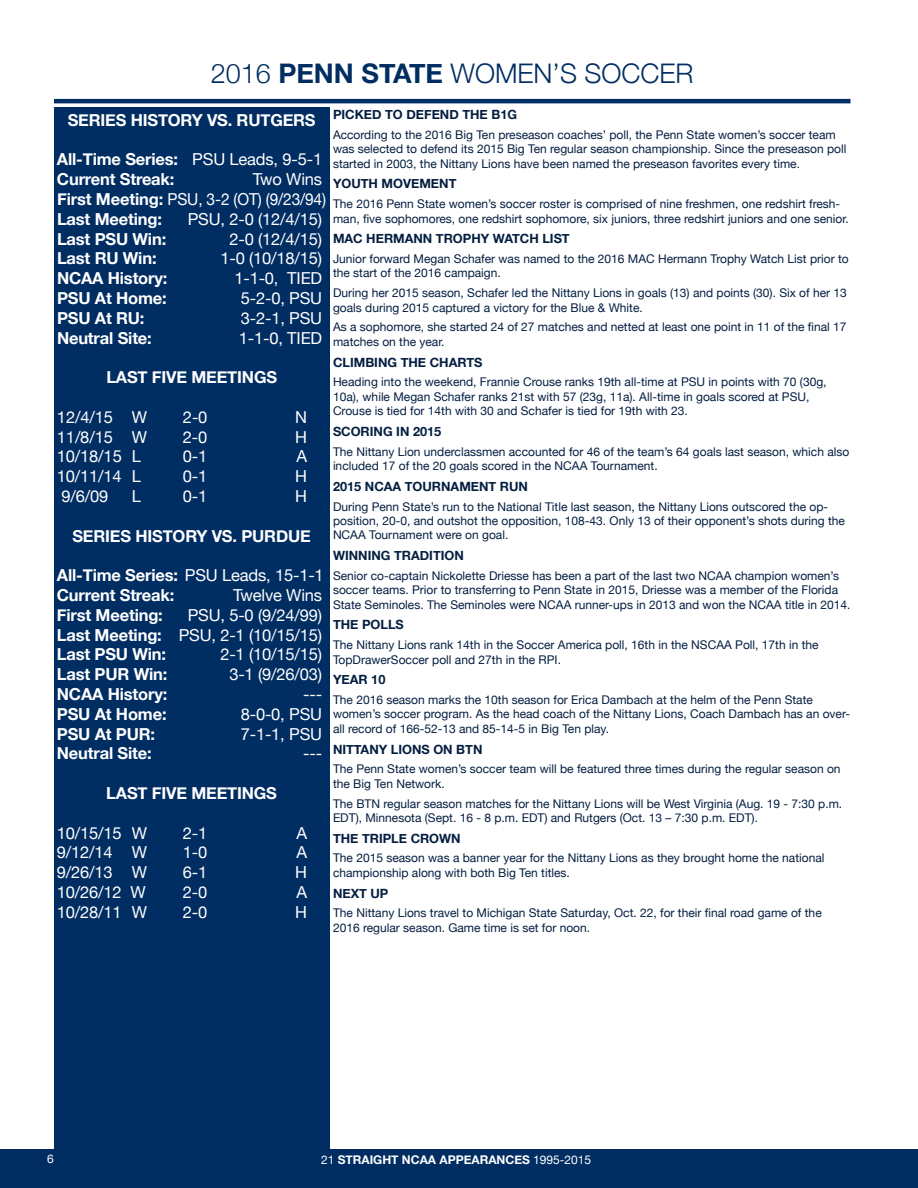
<style>
.page{position:relative;width:918px;height:1188px;background:#fff}
.page>*{position:absolute;margin:0;border:0;box-sizing:border-box;transform-origin:0 0}
.t1{font:300 27px "Helvetica Neue";color:#002d62}
.t2{font:16.5px/19.8px "Helvetica Neue";letter-spacing:-.01em;color:#fff}
.t3{font:700 16.5px/19.8px "Helvetica Neue";letter-spacing:-.01em;color:#fff}
.t4{font:700 12.75px "Helvetica Neue";color:#041e41}
.t5{font:12px/14.4px "Helvetica Neue";color:#041e41}
.t6{font:700 12px "Helvetica Neue";color:#fff}
.t7{font:12px "Helvetica Neue";color:#fff}
.s1{font-weight:700}
.s2{font-weight:400}
</style>
<div class="page">
<div style="left:0;top:1150px;width:918px;height:38px;background:#002d62"></div>
<hr style="left:54px;top:99px;width:796px;height:4px;background:#002d62">
<div style="left:54px;top:107px;width:275px;height:1043px;background:#002d62"></div>
<h1 class="t1" style="left:211px;top:57px;width:484px">2016 <span class="s1">PENN STATE</span> WOMEN’S SOCCER</h1>
<h2 class="t3" style="left:68px;top:110px;width:249px">SERIES HISTORY VS. RUTGERS</h2>
<h2 class="t3" style="left:57px;top:149px;width:267px">All-Time Series: <span class="s2">PSU Leads, 9-5-1<br></span>Current Streak:</h2>
<p class="t4" style="left:333px;top:107px;width:186px">PICKED TO DEFEND THE B1G</p>
<p class="t5" style="left:333px;top:127px;width:515px">According to the 2016 Big Ten preseason coaches’ poll, the Penn State women’s soccer team was selected to defend its 2015 Big Ten regular season championship. Since the preseason poll started in 2003, the Nittany Lions have been named the preseason favorites every time.</p>
<p class="t4" style="left:333px;top:176px;width:125px">YOUTH MOVEMENT</p>
<p class="t5" style="left:333px;top:197px;width:517px">The 2016 Penn State women’s soccer roster is comprised of nine freshmen, one redshirt fresh&shy;man, five sophomores, one redshirt sophomore, six juniors, three redshirt juniors and one senior.</p>
<p class="t4" style="left:333px;top:231px;width:238px">MAC HERMANN TROPHY WATCH LIST</p>
<p class="t5" style="left:333px;top:251px;width:517px">Junior forward Megan Schafer was named to the 2016 MAC Hermann Trophy Watch List prior to the start of the 2016 campaign.</p>
<p class="t5" style="left:333px;top:286px;width:515px">During her 2015 season, Schafer led the Nittany Lions in goals (13) and points (30). Six of her 13 goals during 2015 captured a victory for the Blue &amp; White.</p>
<p class="t5" style="left:333px;top:320px;width:515px">As a sophomore, she started 24 of 27 matches and netted at least one point in 11 of the final 17 matches on the year.</p>
<p class="t4" style="left:333px;top:354px;width:151px">CLIMBING THE CHARTS</p>
<p class="t5" style="left:333px;top:375px;width:495px">Heading into the weekend, Frannie Crouse ranks 19th all-time at PSU in points with 70 (30g,<br>10a), while Megan Schafer ranks 21st with 57 (23g, 11a). All-time in goals scored at PSU,<br>Crouse is tied for 14th with 30 and Schafer is tied for 19th with 23.</p>
<p class="t4" style="left:333px;top:423px;width:110px">SCORING IN 2015</p>
<p class="t5" style="left:333px;top:444px;width:518px">The Nittany Lion underclassmen accounted for 46 of the team’s 64 goals last season, which also included 17 of the 20 goals scored in the NCAA Tournament.</p>
<p class="t4" style="left:333px;top:478px;width:197px">2015 NCAA TOURNAMENT RUN</p>
<p class="t5" style="left:333px;top:499px;width:513px">During Penn State’s run to the National Title last season, the Nittany Lions outscored the op&shy;position, 20-0, and outshot the opposition, 108-43. Only 13 of their opponent’s shots during the<br>NCAA Tournament were on goal.</p>
<p class="t4" style="left:333px;top:548px;width:132px">WINNING TRADITION</p>
<p class="t5" style="left:333px;top:568px;width:519px">Senior co-captain Nickolette Driesse has been a part of the last two NCAA champion women’s soccer teams. Prior to transferring to Penn State in 2015, Driesse was a member of the Florida<br>State Seminoles. The Seminoles were NCAA runner-ups in 2013 and won the NCAA title in 2014.</p>
<p class="t4" style="left:333px;top:617px;width:72px">THE POLLS</p>
<p class="t5" style="left:333px;top:638px;width:487px">The Nittany Lions rank 14th in the Soccer America poll, 16th in the NSCAA Poll, 17th in the<br>TopDrawerSoccer poll and 27th in the RPI.</p>
<p class="t4" style="left:333px;top:672px;width:54px">YEAR 10</p>
<p class="t5" style="left:333px;top:692px;width:519px">The 2016 season marks the 10th season for Erica Dambach at the helm of the Penn State women’s soccer program. As the head coach of the Nittany Lions, Coach Dambach has an over&shy;all record of 166-52-13 and 85-14-5 in Big Ten play.</p>
<p class="t4" style="left:333px;top:741px;width:151px">NITTANY LIONS ON BTN</p>
<p class="t5" style="left:333px;top:762px;width:509px">The Penn State women’s soccer team will be featured three times during the regular season on the Big Ten Network.</p>
<p class="t5" style="left:333px;top:796px;width:511px">The BTN regular season matches for the Nittany Lions will be West Virginia (Aug. 19 - 7:30 p.m.<br>EDT), Minnesota (Sept. 16 - 8 p.m. EDT) and Rutgers (Oct. 13 – 7:30 p.m. EDT).</p>
<p class="t4" style="left:333px;top:830px;width:129px">THE TRIPLE CROWN</p>
<p class="t5" style="left:333px;top:851px;width:493px">The 2015 season was a banner year for the Nittany Lions as they brought home the national championship along with both Big Ten titles.</p>
<p class="t4" style="left:333px;top:885px;width:57px">NEXT UP</p>
<p class="t5" style="left:333px;top:906px;width:490px">The Nittany Lions travel to Michigan State Saturday, Oct. 22, for their final road game of the<br>2016 regular season. Game time is set for noon.</p>
<h2 class="t2" style="left:57px;top:169px;width:271px;text-indent:196px">Two Wins<br><span class="s1">First Meeting:</span> PSU, 3-2 (OT) (9/23/94)<br><span class="s1">Last Meeting:</span></h2>
<h2 class="t2" style="left:188px;top:209px;width:136px">PSU, 2-0 (12/4/15)</h2>
<h2 class="t3" style="left:57px;top:228px;width:111px">Last PSU Win:</h2>
<h2 class="t2" style="left:229px;top:229px;width:94px">2-0 (12/4/15)</h2>
<h2 class="t3" style="left:57px;top:248px;width:101px">Last RU Win:</h2>
<h2 class="t2" style="left:220px;top:248px;width:103px">1-0 (10/18/15)</h2>
<h2 class="t3" style="left:57px;top:268px;width:112px">NCAA History:</h2>
<h2 class="t2" style="left:234px;top:268px;width:89px">1-1-0, TIED</h2>
<h2 class="t3" style="left:57px;top:288px;width:111px">PSU At Home:</h2>
<h2 class="t2" style="left:241px;top:288px;width:83px">5-2-0, PSU</h2>
<h2 class="t3" style="left:57px;top:308px;width:89px">PSU At RU:</h2>
<h2 class="t2" style="left:241px;top:308px;width:83px">3-2-1, PSU</h2>
<h2 class="t3" style="left:57px;top:327px;width:96px">Neutral Site:</h2>
<h2 class="t2" style="left:239px;top:328px;width:85px">1-1-0, TIED</h2>
<h2 class="t3" style="left:106px;top:367px;width:172px">LAST FIVE MEETINGS</h2>
<h2 class="t2" style="left:57px;top:407px;width:92px">12/4/15 W</h2>
<h2 class="t2" style="left:183px;top:407px;width:26px">2-0</h2>
<h2 class="t2" style="left:295px;top:407px;width:13px">N</h2>
<h2 class="t2" style="left:57px;top:427px;width:92px">11/8/15 W</h2>
<h2 class="t2" style="left:183px;top:427px;width:26px">2-0</h2>
<h2 class="t2" style="left:295px;top:427px;width:13px">H</h2>
<h2 class="t2" style="left:57px;top:446px;width:86px">10/18/15 L</h2>
<h2 class="t2" style="left:183px;top:446px;width:26px">0-1</h2>
<h2 class="t2" style="left:296px;top:446px;width:12px">A</h2>
<h2 class="t2" style="left:57px;top:466px;width:86px">10/11/14 L</h2>
<h2 class="t2" style="left:183px;top:466px;width:26px">0-1</h2>
<h2 class="t2" style="left:295px;top:466px;width:13px">H</h2>
<h2 class="t2" style="left:61px;top:486px;width:48px">9/6/09</h2>
<h2 class="t2" style="left:132px;top:486px;width:11px">L</h2>
<h2 class="t2" style="left:183px;top:486px;width:26px">0-1</h2>
<h2 class="t2" style="left:295px;top:486px;width:13px">H</h2>
<h2 class="t3" style="left:72px;top:525px;width:240px">SERIES HISTORY VS. PURDUE</h2>
<h2 class="t3" style="left:57px;top:565px;width:268px">All-Time Series: <span class="s2">PSU Leads, 15-1-1<br></span>Current Streak:</h2>
<h2 class="t2" style="left:233px;top:585px;width:91px">Twelve Wins</h2>
<h2 class="t2" style="left:57px;top:605px;width:267px;text-align:justify;text-indent:131px">PSU, 5-0 (9/24/99)<br><span class="s1">Last Meeting:</span> PSU, 2-1 (10/15/15)<br><span class="s1">Last PSU Win:</span></h2>
<h2 class="t3" style="left:57px;top:605px;width:107px">First Meeting:</h2>
<h2 class="t2" style="left:220px;top:644px;width:103px">2-1 (10/15/15)</h2>
<h2 class="t3" style="left:57px;top:664px;width:112px">Last PUR Win:</h2>
<h2 class="t2" style="left:229px;top:664px;width:94px">3-1 (9/26/03)</h2>
<h2 class="t3" style="left:57px;top:684px;width:112px">NCAA History:</h2>
<h2 class="t2" style="left:303px;top:684px;width:20px">---</h2>
<h2 class="t3" style="left:57px;top:704px;width:111px">PSU At Home:</h2>
<h2 class="t2" style="left:241px;top:704px;width:83px">8-0-0, PSU</h2>
<h2 class="t3" style="left:57px;top:723px;width:100px">PSU At PUR:</h2>
<h2 class="t2" style="left:241px;top:724px;width:83px">7-1-1, PSU</h2>
<h2 class="t3" style="left:57px;top:743px;width:96px">Neutral Site:</h2>
<h2 class="t2" style="left:303px;top:743px;width:20px">---</h2>
<h2 class="t3" style="left:106px;top:783px;width:172px">LAST FIVE MEETINGS</h2>
<h2 class="t2" style="left:57px;top:823px;width:92px">10/15/15 W</h2>
<h2 class="t2" style="left:183px;top:823px;width:26px">2-1</h2>
<h2 class="t2" style="left:296px;top:823px;width:12px">A</h2>
<h2 class="t2" style="left:57px;top:842px;width:92px">9/12/14 W</h2>
<h2 class="t2" style="left:183px;top:842px;width:26px">1-0</h2>
<h2 class="t2" style="left:296px;top:842px;width:12px">A</h2>
<h2 class="t2" style="left:57px;top:862px;width:92px">9/26/13 W</h2>
<h2 class="t2" style="left:183px;top:862px;width:26px">6-1</h2>
<h2 class="t2" style="left:295px;top:862px;width:13px">H</h2>
<h2 class="t2" style="left:57px;top:882px;width:90px">10/26/12 W</h2>
<h2 class="t2" style="left:183px;top:882px;width:26px">2-0</h2>
<h2 class="t2" style="left:296px;top:882px;width:12px">A</h2>
<h2 class="t2" style="left:57px;top:902px;width:92px">10/28/11 W</h2>
<h2 class="t2" style="left:183px;top:902px;width:26px">2-0</h2>
<h2 class="t2" style="left:295px;top:902px;width:13px">H</h2>
<p class="t7" style="left:47px;top:1152px;width:8px">6</p>
<p class="t6" style="left:321px;top:1152px;width:272px"><span class="s2">21</span> STRAIGHT NCAA APPEARANCES <span class="s2">1995-2015</span></p>
</div>
